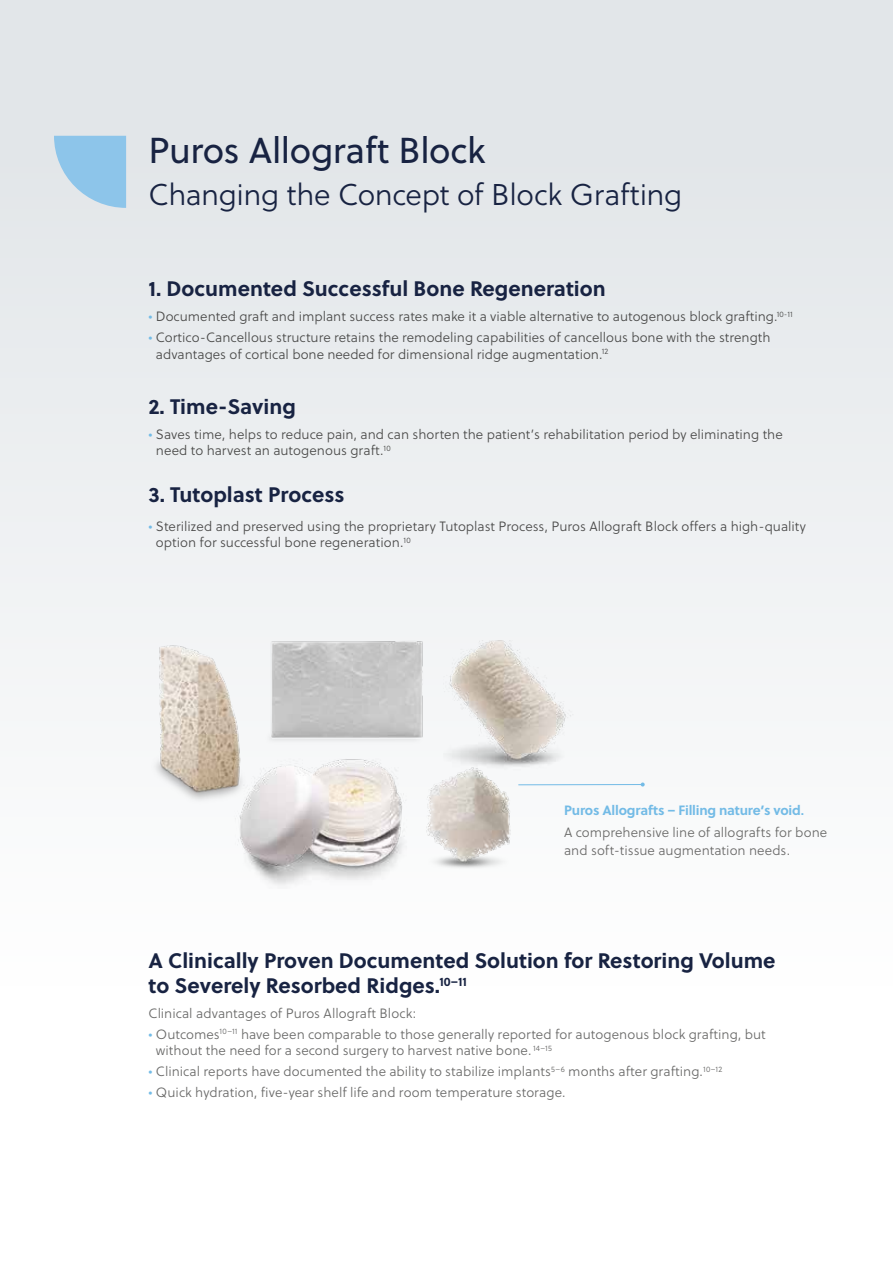
<style>
.page{position:relative;width:893px;height:1263px;background:#fff}
.page>*{position:absolute;margin:0;border:0;box-sizing:border-box;transform-origin:0 0}
.t1{font:36px "Soleil";letter-spacing:-.01em;color:#182342}
.t2{font:30px "Soleil Lt";letter-spacing:-.015em;color:#182342}
.t3{font:700 21px/25.2px "Soleil";color:#182342}
.t4{font:13.5px/16.5px "Soleil Lt";color:#4a4a49}
.t5{font:13.5px/16.5px "Soleil Lt";letter-spacing:.005em;color:#6a6a69}
.t6{font:700 13.5px "Soleil";letter-spacing:-.015em;color:#73bbe6}
.s1{color:#73bbe6}
.s2{font-family:"Soleil Sb";font-weight:400}
</style>
<div class="page">
<div style="left:0;top:0;width:893px;height:1263px;background:linear-gradient(to bottom,#dfe4e7,#fff)"></div>
<svg style="left:54px;top:136px;width:72px;height:72px;background:#9fcce9"></svg>
<img style="left:418px;top:614px;width:187px;height:175px">
<img style="left:415px;top:761px;width:112px;height:116px">
<img style="left:269px;top:636px;width:176px;height:116px">
<img style="left:129px;top:630px;width:140px;height:182px">
<img style="left:225px;top:716px;width:190px;height:184px">
<hr style="left:518px;top:784px;width:125px;height:1px;background:#73bbe6">
<svg style="left:641px;top:782px;width:4px;height:4px"></svg>
<h1 class="t1" style="left:148px;top:128px;width:339px">Puros Allograft Block</h1>
<h2 class="t2" style="left:148px;top:176px;width:535px">Changing the Concept of Block Grafting</h2>
<h3 class="t3" style="left:148px;top:277px;width:459px">1. Documented Successful Bone Regeneration</h3>
<p class="t4" style="left:148px;top:309px;width:646px"><span class="s1">•</span> Documented graft and implant success rates make it a viable alternative to autogenous block grafting.<sup>10-11</sup></p>
<p class="t4" style="left:156px;top:330px;width:616px;text-indent:-7px"><span class="s1">•</span> Cortico-Cancellous structure retains the remodeling capabilities of cancellous bone with the strength advantages of cortical bone needed for dimensional ridge augmentation.<sup>12</sup></p>
<h3 class="t3" style="left:148px;top:394px;width:149px">2. Time-Saving</h3>
<p class="t4" style="left:156px;top:426px;width:628px;text-indent:-7px"><span class="s1">•</span> Saves time, helps to reduce pain, and can shorten the patient’s rehabilitation period by eliminating the need to harvest an autogenous graft.<sup>10</sup></p>
<h3 class="t3" style="left:148px;top:482px;width:198px">3. Tutoplast Process</h3>
<p class="t4" style="left:156px;top:518px;width:652px;text-indent:-7px"><span class="s1">•</span> Sterilized and preserved using the proprietary Tutoplast Process, Puros Allograft Block offers a high-quality option for successful bone regeneration.<sup>10</sup></p>
<p class="t6" style="left:564px;top:802px;width:242px">Puros Allografts – Filling nature’s void<span class="s2">.</span></p>
<p class="t5" style="left:564px;top:824px;width:265px;line-height:17.7px">A comprehensive line of allografts for bone and soft-tissue augmentation needs.</p>
<h3 class="t3" style="left:148px;top:948px;width:629px">A Clinically Proven Documented Solution for Restoring Volume to Severely Resorbed Ridges.<sup>10–11</sup></h3>
<p class="t5" style="left:148px;top:1006px;width:269px">Clinical advantages of Puros Allograft Block:</p>
<p class="t5" style="left:156px;top:1026px;width:611px;text-indent:-7px"><span class="s1">•</span> Outcomes<sup>10–11</sup> have been comparable to those generally reported for autogenous block grafting, but without the need for a second surgery to harvest native bone. <sup>14–15</sup></p>
<p class="t5" style="left:148px;top:1064px;width:575px"><span class="s1">•</span> Clinical reports have documented the ability to stabilize implants<sup>5–6</sup> months after grafting.<sup>10–12</sup></p>
<p class="t5" style="left:149px;top:1084px;width:419px"><span class="s1">•</span> Quick hydration, five-year shelf life and room temperature storage.</p>
</div>
